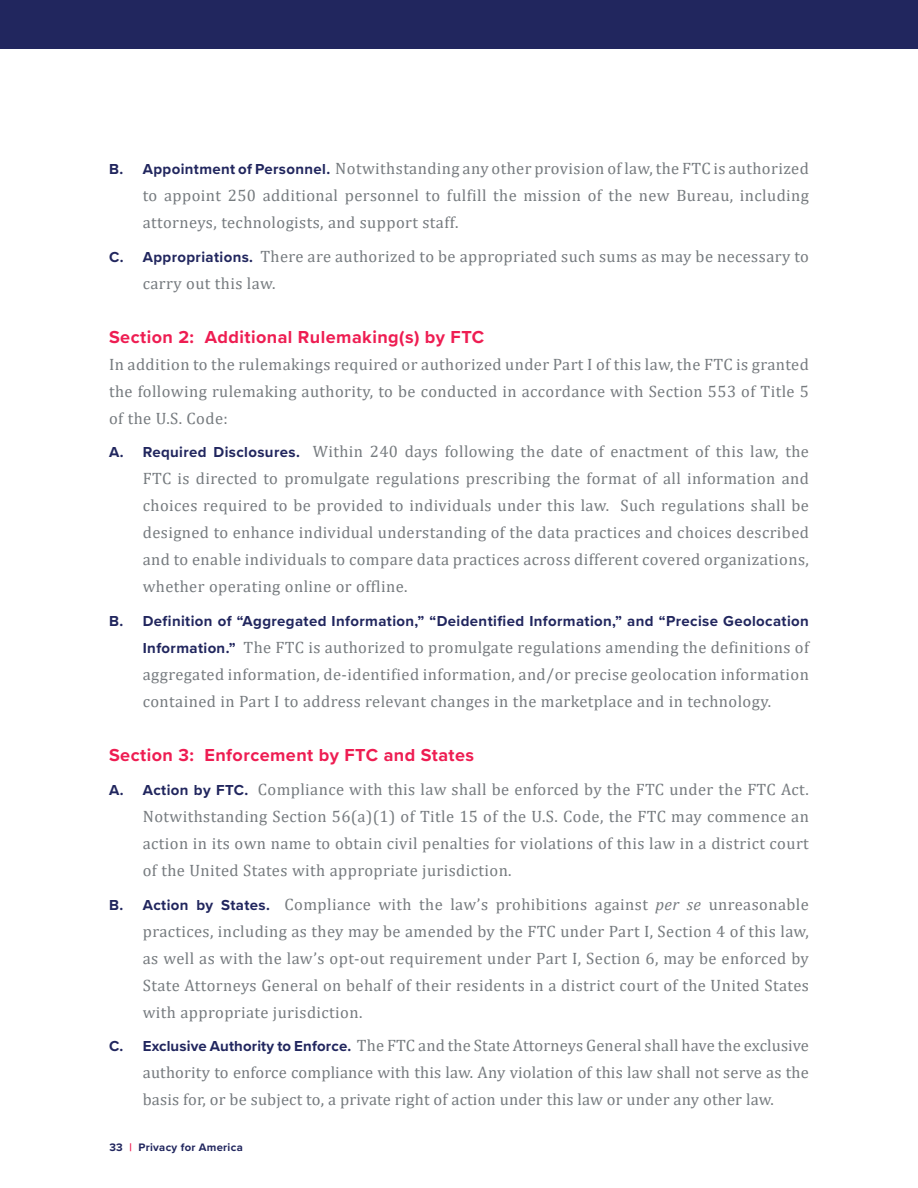
<style>
.page{position:relative;width:918px;height:1188px;background:#fff}
.page>*{position:absolute;margin:0;border:0;box-sizing:border-box;transform-origin:0 0}
.t1{font:700 18px "Proxima Nova";letter-spacing:.025em;color:#ee1d52}
.t2{font:16.5px/27px "Cambria";letter-spacing:.025em;color:#767b7f;text-align:justify}
.t3{font:700 15px "Proxima Nova";letter-spacing:.025em;color:#21265e}
.t4{font:700 11.25px "Proxima Nova";letter-spacing:.025em;color:#21265e}
.s1{font-family:"Proxima Nova";font-weight:700;font-size:15px;color:#21265e}
.s2{font-style:italic}
.s3{color:#ee1d52}
</style>
<div class="page">
<div style="left:0;top:0;width:918px;height:49px;background:#21265e"></div>
<p class="t2" style="left:143px;top:155px;width:668px;text-indent:-34px"><span class="s1">B. Appointment of Personnel.</span> Notwithstanding any other provision of law, the FTC is authorized to appoint 250 additional personnel to fulfill the mission of the new Bureau, including attorneys, technologists, and support staff.</p>
<p class="t2" style="left:143px;top:242px;width:668px;text-indent:-34px"><span class="s1">C. Appropriations.</span> There are authorized to be appropriated such sums as may be necessary to carry out this law.</p>
<p class="t1" style="left:109px;top:323px;width:377px">Section 2: Additional Rulemaking(s) by FTC</p>
<p class="t2" style="left:109px;top:350px;width:701px">In addition to the rulemakings required or authorized under Part I of this law, the FTC is granted the following rulemaking authority, to be conducted in accordance with Section 553 of Title 5 of the U.S. Code:</p>
<p class="t2" style="left:143px;top:438px;width:668px;text-indent:-34px"><span class="s1">A. Required Disclosures.</span> Within 240 days following the date of enactment of this law, the FTC is directed to promulgate regulations prescribing the format of all information and choices required to be provided to individuals under this law. Such regulations shall be designed to enhance individual understanding of the data practices and choices described and to enable individuals to compare data practices across different covered organizations, whether operating online or offline.</p>
<p class="t3" style="left:109px;top:610px;width:701px">B. Definition of “Aggregated Information,” “Deidentified Information,” and “Precise Geolocation</p>
<p class="t2" style="left:143px;top:634px;width:668px"><span class="s1">Information.”</span> The FTC is authorized to promulgate regulations amending the definitions of aggregated information, de-identified information, and/or precise geolocation information contained in Part I to address relevant changes in the marketplace and in technology.</p>
<p class="t1" style="left:109px;top:742px;width:367px">Section 3: Enforcement by FTC and States</p>
<p class="t2" style="left:143px;top:776px;width:668px;text-indent:-34px"><span class="s1">A. Action by FTC.</span> Compliance with this law shall be enforced by the FTC under the FTC Act.<br>Notwithstanding Section 56(a)(1) of Title 15 of the U.S. Code, the FTC may commence an action in its own name to obtain civil penalties for violations of this law in a district court of the United States with appropriate jurisdiction.</p>
<p class="t2" style="left:143px;top:890px;width:668px;text-indent:-34px"><span class="s1">B. Action by States.</span> Compliance with the law’s prohibitions against <span class="s2">per se</span> unreasonable practices, including as they may be amended by the FTC under Part I, Section 4 of this law, as well as with the law’s opt-out requirement under Part I, Section 6, may be enforced by State Attorneys General on behalf of their residents in a district court of the United States with appropriate jurisdiction.</p>
<p class="t2" style="left:143px;top:1032px;width:668px;text-indent:-34px"><span class="s1">C. Exclusive Authority to Enforce.</span> The FTC and the State Attorneys General shall have the exclusive authority to enforce compliance with this law. Any violation of this law shall not serve as the basis for, or be subject to, a private right of action under this law or under any other law.</p>
<p class="t4" style="left:109px;top:1138px;width:135px">33 <span class="s3">|</span> Privacy for America</p>
</div>
